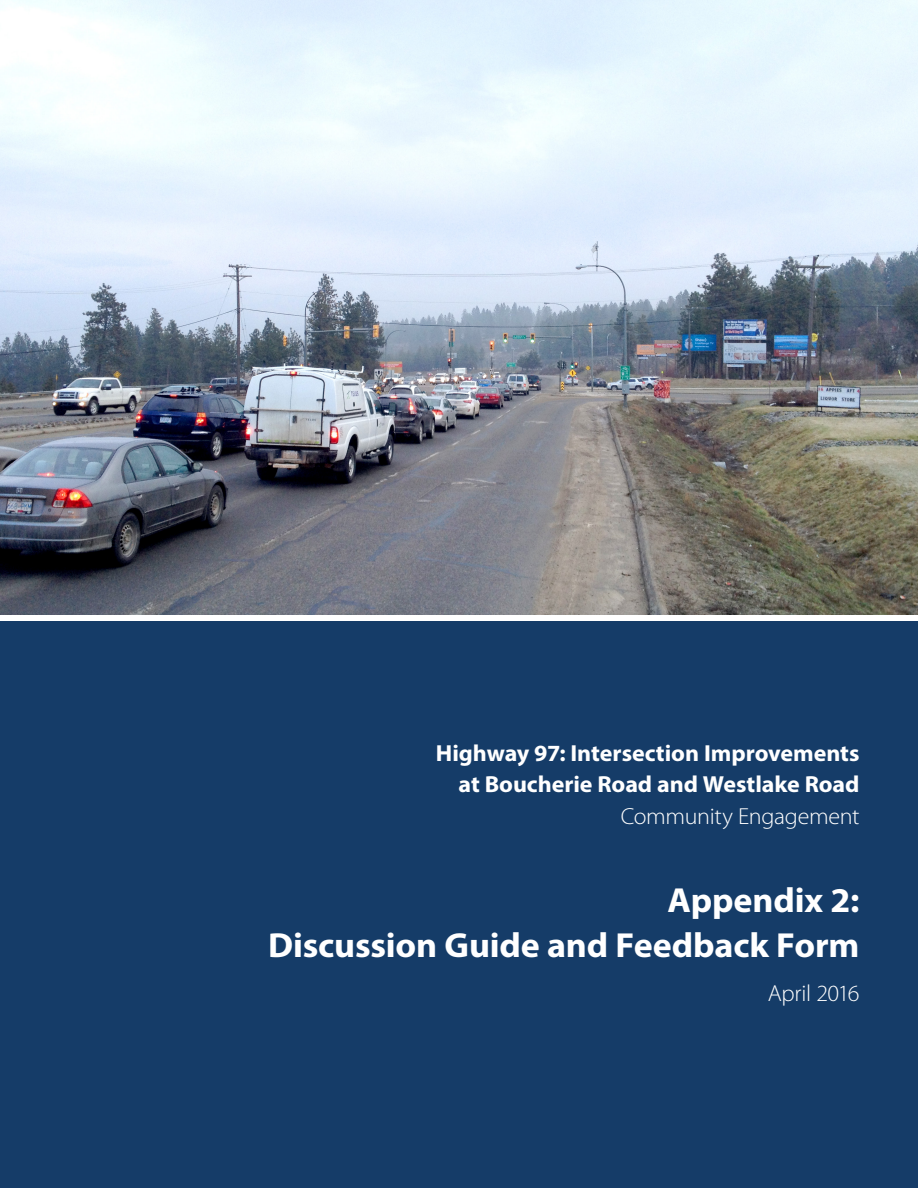
<style>
.page{position:relative;width:918px;height:1188px;background:#fff}
.page>*{position:absolute;margin:0;border:0;box-sizing:border-box;transform-origin:0 0}
.t1{font:700 34.95px/45px "Myriad Pro";letter-spacing:-.005em;color:#fff;text-align:right}
.t2{font:700 23.25px "Myriad Pro";letter-spacing:-.005em;color:#fff}
.t3{font:300 23.25px "Myriad Pro";letter-spacing:-.015em;color:#fff}
</style>
<div class="page">
<img style="left:0;top:0;width:918px;height:614px">
<div style="left:0;top:621px;width:918px;height:567px;background:#153c68"></div>
<p class="t2" style="left:436px;top:738px;width:425px">Highway 97: Intersection Improvements</p>
<p class="t2" style="left:459px;top:769px;width:402px">at Boucherie Road and Westlake Road</p>
<p class="t3" style="left:621px;top:803px;width:240px">Community Engagement</p>
<p class="t1" style="left:268px;top:877px;width:593px">Appendix 2:<br>Discussion Guide and Feedback Form</p>
<p class="t3" style="left:768px;top:980px;width:93px">April 2016</p>
</div>
